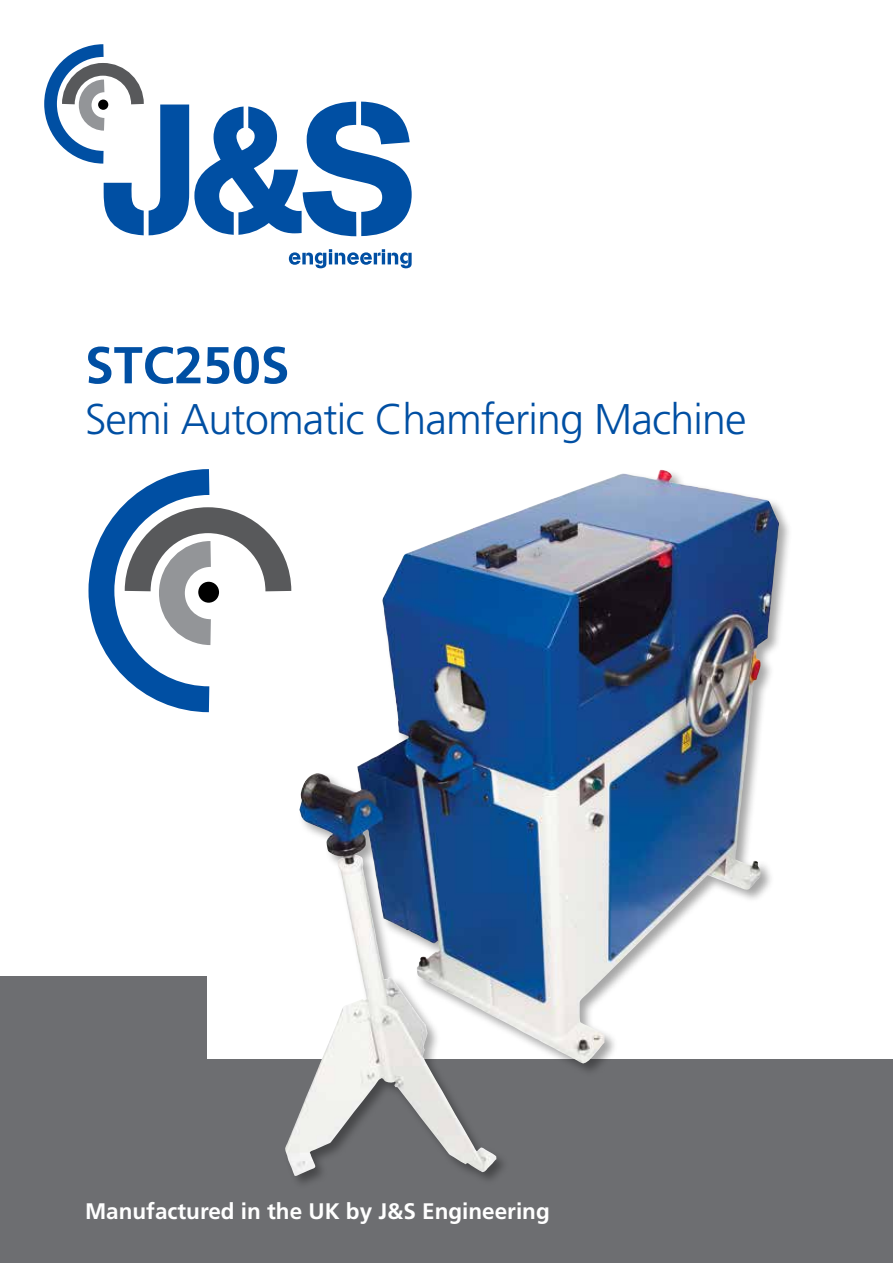
<style>
.page{position:relative;width:893px;height:1263px;background:#fff}
.page>*{position:absolute;margin:0;border:0;box-sizing:border-box;transform-origin:0 0}
.t1{font:700 51.75px "Frutiger";color:#004fa3}
.t2{font:300 42.9px "Frutiger";letter-spacing:-.02em;color:#004fa3}
.t3{font:700 22.5px "Frutiger";color:#fff}
</style>
<div class="page">
<div style="left:123px;top:1060px;width:770px;height:203px;background:#6d6e71"></div>
<svg style="left:44px;top:44px;width:368px;height:192px"></svg>
<div style="left:98px;top:100px;width:10px;height:10px;background:#000;border-radius:50%"></div>
<svg style="left:289px;top:249px;width:123px;height:19px"></svg>
<div style="left:0;top:976px;width:207px;height:287px;background:#6d6e71"></div>
<svg style="left:88px;top:469px;width:196px;height:244px"></svg>
<div style="left:198px;top:582px;width:21px;height:21px;background:#000;border-radius:50%"></div>
<div style="left:284px;top:468px;width:509px;height:722px;background:#000;opacity:.35"></div>
<img style="left:285px;top:470px;width:375px;height:706px">
<h1 class="t1" style="left:85px;top:335px;width:206px">STC250S</h1>
<h2 class="t2" style="left:85px;top:395px;width:663px">Semi Automatic Chamfering Machine</h2>
<p class="t3" style="left:85px;top:1198px;width:466px">Manufactured in the UK by J&amp;S Engineering</p>
</div>
